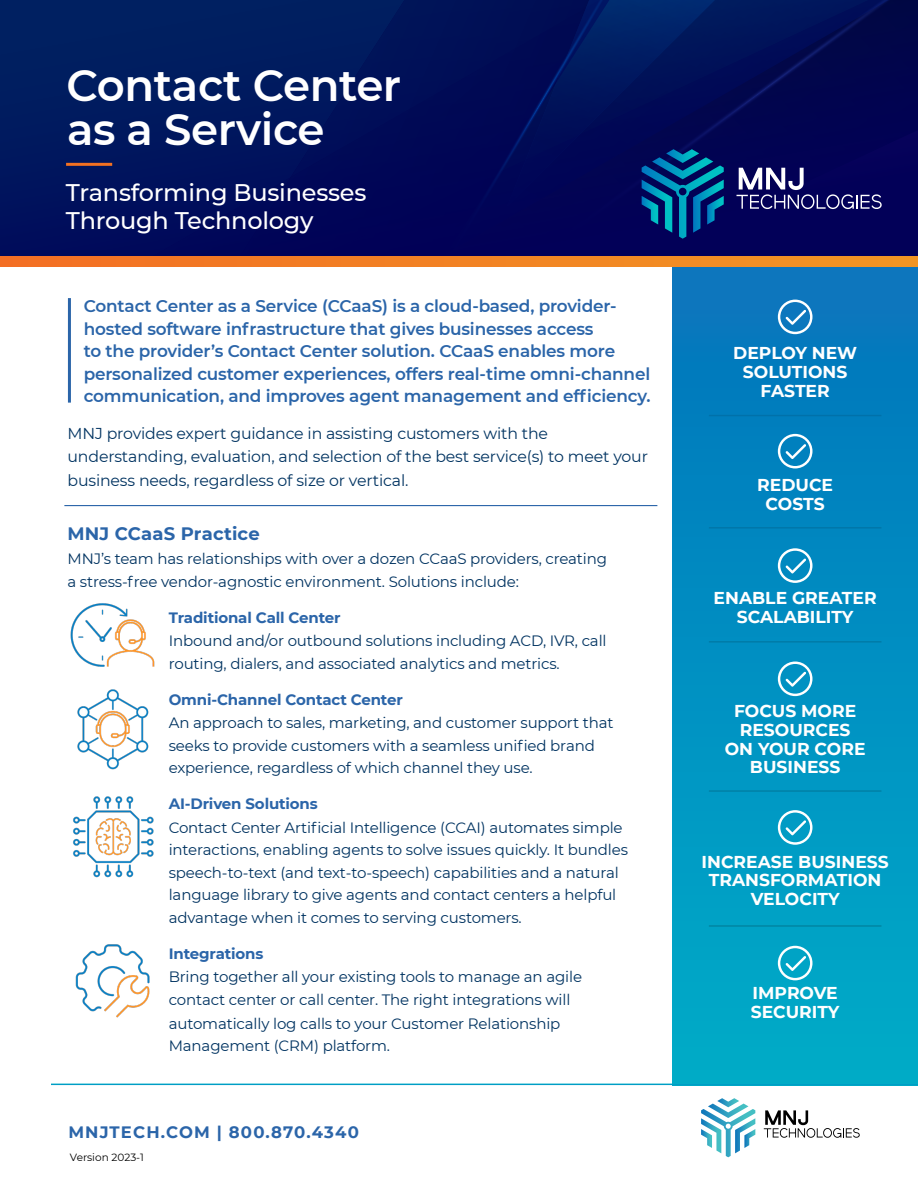
<style>
.page{position:relative;width:918px;height:1188px;background:#fff}
.page>*{position:absolute;margin:0;border:0;box-sizing:border-box;transform-origin:0 0}
.t1{font:600 43.5px/45px "Montserrat";letter-spacing:-.01em;color:#fff}
.t2{font:500 24px/28.5px "Montserrat";letter-spacing:-.01em;color:#fff}
.t3{font:700 18px "Montserrat";letter-spacing:.01em;color:#2b65a9}
.t4{font:700 17.1px/18.8px "Montserrat";color:#fff;text-align:center}
.t5{font:600 16.8px/22.5px "Montserrat";letter-spacing:-.01em;color:#2b65a9}
.t6{font:700 16.5px "Montserrat";letter-spacing:.07em;color:#2b65a9}
.t7{font:15.75px/23.7px "Montserrat";letter-spacing:-.01em;color:#003361}
.t8{font:15px/22.5px "Montserrat";letter-spacing:-.01em;color:#003361}
.t9{font:700 15px "Montserrat";letter-spacing:-.01em;color:#2b65a9}
.t10{font:10.5px "Montserrat";color:#000}
</style>
<div class="page">
<hr style="left:68px;top:298px;width:3px;height:105px;background:#2b65a9">
<svg style="left:0;top:0;width:918px;height:256px;background:#000f59"></svg>
<hr style="left:66px;top:163px;width:46px;height:3px;background:#f37121">
<svg style="left:641px;top:130px;width:277px;height:126px;background:#0a1765"></svg>
<hr style="left:64px;top:505px;width:593px;height:1px;background:#2b65a9">
<div style="left:673px;top:261px;width:245px;height:824px;background:linear-gradient(to bottom,#0474bc,#00acc7)"></div>
<svg style="left:778px;top:300px;width:35px;height:34px"></svg>
<svg style="left:778px;top:434px;width:35px;height:34px"></svg>
<svg style="left:778px;top:548px;width:35px;height:35px"></svg>
<svg style="left:778px;top:810px;width:35px;height:35px"></svg>
<svg style="left:778px;top:946px;width:35px;height:34px"></svg>
<svg style="left:778px;top:662px;width:35px;height:34px"></svg>
<hr style="left:709px;top:527px;width:172px;height:2px;background:#000">
<hr style="left:709px;top:415px;width:172px;height:1px;background:#000">
<hr style="left:709px;top:641px;width:172px;height:2px;background:#000">
<hr style="left:709px;top:790px;width:172px;height:2px;background:#000">
<hr style="left:709px;top:925px;width:172px;height:2px;background:#000">
<hr style="left:51px;top:1084px;width:867px;height:1px;background:#fff">
<img style="left:70px;top:603px;width:85px;height:64px">
<img style="left:77px;top:689px;width:72px;height:81px">
<img style="left:73px;top:796px;width:81px;height:82px">
<img style="left:75px;top:944px;width:75px;height:74px">
<svg style="left:0;top:256px;width:918px;height:11px;background:#f28223"></svg>
<svg style="left:701px;top:1098px;width:54px;height:59px"></svg>
<svg style="left:764px;top:1110px;width:96px;height:28px"></svg>
<h1 class="t1" style="left:67px;top:61px;width:336px">Contact Center as a Service</h1>
<h2 class="t2" style="left:66px;top:177px;width:302px">Transforming Businesses<br>Through Technology</h2>
<p class="t5" style="left:84px;top:294px;width:568px">Contact Center as a Service (CCaaS) is a cloud-based, provider&shy;hosted software infrastructure that gives businesses access<br>to the provider’s Contact Center solution. CCaaS enables more personalized customer experiences, offers real-time omni-channel communication, and improves agent management and efficiency.</p>
<p class="t7" style="left:68px;top:421px;width:582px">MNJ provides expert guidance in assisting customers with the understanding, evaluation, and selection of the best service(s) to meet your business needs, regardless of size or vertical.</p>
<p class="t3" style="left:68px;top:520px;width:194px">MNJ CCaaS Practice</p>
<p class="t8" style="left:68px;top:547px;width:541px">MNJ’s team has relationships with over a dozen CCaaS providers, creating a stress-free vendor-agnostic environment. Solutions include:</p>
<p class="t9" style="left:169px;top:607px;width:173px">Traditional Call Center</p>
<p class="t8" style="left:169px;top:629px;width:439px">Inbound and/or outbound solutions including ACD, IVR, call routing, dialers, and associated analytics and metrics.</p>
<p class="t9" style="left:169px;top:689px;width:236px">Omni-Channel Contact Center</p>
<p class="t8" style="left:169px;top:711px;width:446px">An approach to sales, marketing, and customer support that seeks to provide customers with a seamless unified brand experience, regardless of which channel they use.</p>
<p class="t9" style="left:169px;top:793px;width:151px">AI-Driven Solutions</p>
<p class="t8" style="left:169px;top:816px;width:461px">Contact Center Artificial Intelligence (CCAI) automates simple interactions, enabling agents to solve issues quickly. It bundles speech-to-text (and text-to-speech) capabilities and a natural language library to give agents and contact centers a helpful advantage when it comes to serving customers.</p>
<p class="t9" style="left:169px;top:943px;width:96px">Integrations</p>
<p class="t8" style="left:169px;top:965px;width:415px">Bring together all your existing tools to manage an agile contact center or call center. The right integrations will automatically log calls to your Customer Relationship Management (CRM) platform.</p>
<p class="t6" style="left:68px;top:1120px;width:292px">MNJTECH.COM | 800.870.4340</p>
<p class="t10" style="left:70px;top:1150px;width:76px">Version 2023-1</p>
<p class="t4" style="left:733px;top:343px;width:125px">DEPLOY NEW<br>SOLUTIONS<br>FASTER</p>
<p class="t4" style="left:757px;top:475px;width:77px">REDUCE<br>COSTS</p>
<p class="t4" style="left:714px;top:588px;width:165px">ENABLE GREATER<br>SCALABILITY</p>
<p class="t4" style="left:725px;top:701px;width:142px">FOCUS MORE<br>RESOURCES<br>ON YOUR CORE<br>BUSINESS</p>
<p class="t4" style="left:702px;top:851px;width:189px">INCREASE BUSINESS<br>TRANSFORMATION<br>VELOCITY</p>
<p class="t4" style="left:751px;top:983px;width:90px;text-align:left">IMPROVE<br>SECURITY</p>
</div>
